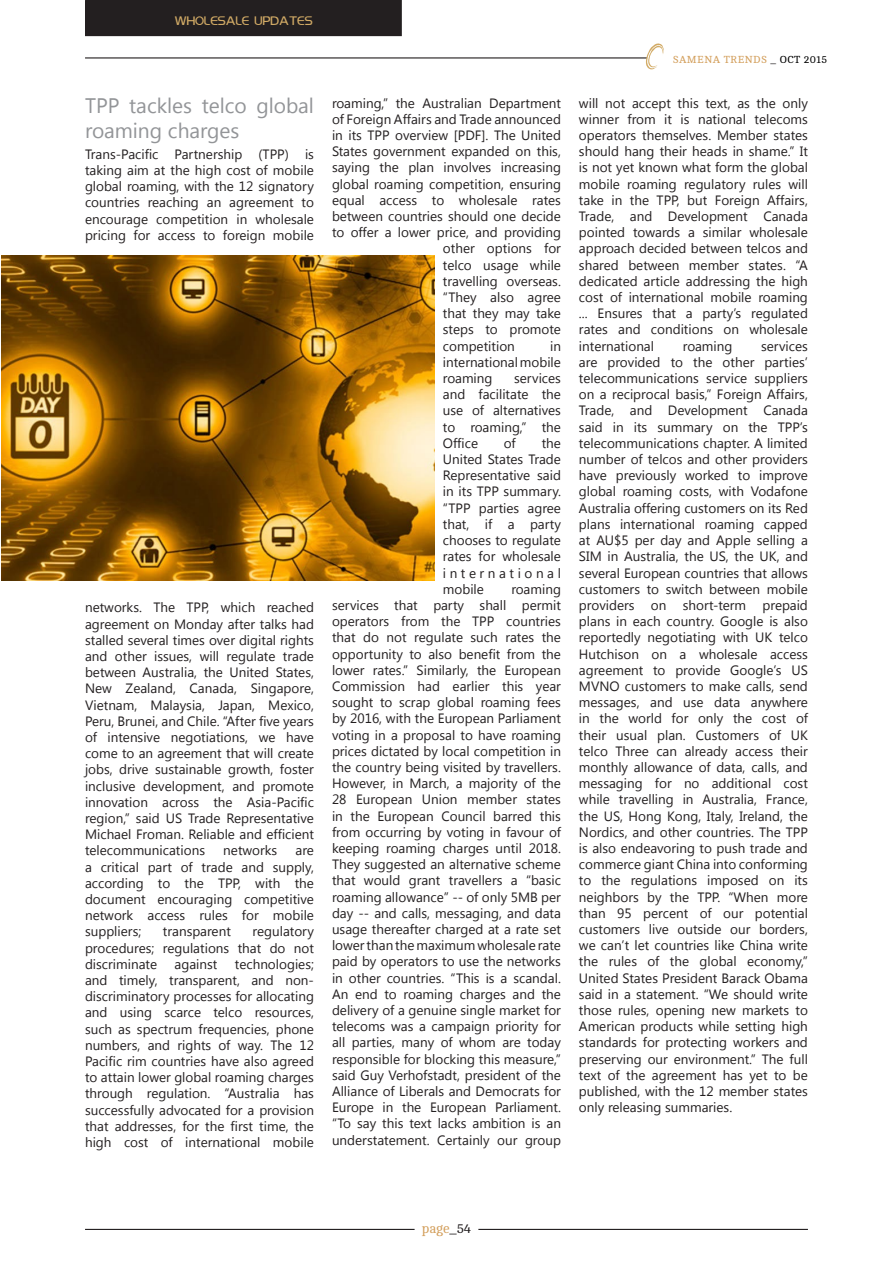
<style>
.page{position:relative;width:893px;height:1263px;background:#fff}
.page>*{position:absolute;margin:0;border:0;box-sizing:border-box;transform-origin:0 0}
.t1{font:21px/25.2px "Segoe UI";color:#939598}
.t2{font:13.5px/16.2px "Segoe UI";color:#231f20;text-align:justify}
.t3{font:13.5px "Cambo";letter-spacing:-.01em;color:#d39f5c}
.t4{font:12px "Koshgarian";color:#d2ab66}
.t5{font:10.5px "Cambo";letter-spacing:.04em;color:#d39f5c}
.s1{color:#231f20}
.s2{color:#000}
</style>
<div class="page">
<hr style="left:85px;top:57px;width:562px;height:2px;background:#231f20">
<svg style="left:645px;top:43px;width:19px;height:27px"></svg>
<div style="left:86px;top:1px;width:315px;height:34px;background:#231f20"></div>
<div style="left:85px;top:0;width:317px;height:36px;border:2px solid #231f20"></div>
<hr style="left:85px;top:1229px;width:330px;height:1px;background:#231f20">
<hr style="left:478px;top:1229px;width:330px;height:1px;background:#231f20">
<img style="left:1px;top:255px;width:433px;height:325px">
<p class="t4" style="left:174px;top:14px;width:140px">WHOLESALE UPDATES</p>
<h1 class="t1" style="left:85px;top:92px;width:230px">TPP tackles telco global roaming charges</h1>
<p class="t2" style="left:85px;top:145px;width:230px">Trans-Pacific Partnership (TPP) is taking aim at the high cost of mobile global roaming, with the 12 signatory countries reaching an agreement to encourage competition in wholesale pricing for access to foreign mobile</p>
<p class="t2" style="left:85px;top:599px;width:230px">networks. The TPP, which reached agreement on Monday after talks had stalled several times over digital rights and other issues, will regulate trade between Australia, the United States, New Zealand, Canada, Singapore, Vietnam, Malaysia, Japan, Mexico, Peru, Brunei, and Chile. “After five years of intensive negotiations, we have come to an agreement that will create jobs, drive sustainable growth, foster inclusive development, and promote innovation across the Asia-Pacific region,” said US Trade Representative Michael Froman. Reliable and efficient telecommunications</p>
<p class="t2" style="left:223px;top:842px;width:56px">networks</p>
<p class="t2" style="left:85px;top:842px;width:230px;text-indent:210px">are a critical part of trade and supply, according to the TPP, with the document encouraging competitive network access rules for mobile suppliers;</p>
<p class="t2" style="left:85px;top:923px;width:230px;text-indent:168px">regulatory procedures; regulations that do not discriminate</p>
<p class="t2" style="left:163px;top:923px;width:69px">transparent</p>
<p class="t2" style="left:85px;top:955px;width:230px;text-indent:150px">technologies; and timely, transparent, and non&shy;discriminatory processes for allocating and using scarce telco resources, such as spectrum frequencies, phone numbers, and rights of way. The 12<br>Pacific rim countries have also agreed to attain lower global roaming charges through regulation. “Australia has successfully advocated for a provision that addresses, for the first time, the high cost of international mobile</p>
<p class="t2" style="left:175px;top:955px;width:44px">against</p>
<p class="t2" style="left:332px;top:94px;width:230px">roaming,” the Australian Department</p>
<p class="t2" style="left:332px;top:110px;width:230px">of Foreign Affairs and Trade announced</p>
<p class="t2" style="left:332px;top:127px;width:230px">in its TPP overview [PDF]. The United</p>
<p class="t2" style="left:332px;top:143px;width:230px">States government expanded on this,</p>
<p class="t2" style="left:332px;top:159px;width:230px">saying the plan involves increasing</p>
<p class="t2" style="left:332px;top:175px;width:230px">global roaming competition, ensuring</p>
<p class="t2" style="left:332px;top:191px;width:230px">equal access to wholesale rates</p>
<p class="t2" style="left:332px;top:208px;width:230px">between countries should one decide</p>
<p class="t2" style="left:332px;top:224px;width:230px">to offer a lower price, and providing</p>
<p class="t2" style="left:443px;top:240px;width:120px">other options for</p>
<p class="t2" style="left:443px;top:256px;width:120px">telco usage while</p>
<p class="t2" style="left:443px;top:272px;width:120px">travelling overseas.</p>
<p class="t2" style="left:443px;top:289px;width:120px">“They also agree</p>
<p class="t2" style="left:443px;top:305px;width:120px">that they may take</p>
<p class="t2" style="left:443px;top:321px;width:120px">steps to promote</p>
<p class="t2" style="left:443px;top:337px;width:74px">competition</p>
<p class="t2" style="left:443px;top:337px;width:120px;text-indent:107px">in international mobile roaming</p>
<p class="t2" style="left:443px;top:370px;width:120px;text-indent:71px">services and facilitate the use of alternatives to roaming,” the Office</p>
<p class="t2" style="left:504px;top:434px;width:13px">of</p>
<p class="t2" style="left:443px;top:434px;width:120px;text-indent:99px">the United States Trade Representative said in its TPP summary. “TPP parties agree that, if a party chooses to regulate rates for wholesale international mobile</p>
<p class="t2" style="left:332px;top:580px;width:230px;text-indent:179px">roaming services that party shall permit operators from the TPP countries that do not regulate such rates the opportunity to also benefit from the lower rates.” Similarly, the European Commission had earlier this year sought to scrap global roaming fees by 2016, with the European Parliament voting in a proposal to have roaming prices dictated by local competition in the country being visited by travellers.<br>However, in March, a majority of the 28 European Union member states in the European Council barred this from occurring by voting in favour of keeping roaming charges until 2018.<br>They suggested an alternative scheme that would grant travellers a “basic roaming allowance” -- of only 5MB per day -- and calls, messaging, and data usage thereafter charged at a rate set lower than the maximum wholesale rate paid by operators to use the networks in other countries. “This is a scandal.<br>An end to roaming charges and the delivery of a genuine single market for telecoms was a campaign priority for all parties, many of whom are today responsible for blocking this measure,” said Guy Verhofstadt, president of the Alliance of Liberals and Democrats for Europe in the European Parliament. “To say this text lacks ambition is an understatement. Certainly our group</p>
<p class="t5" style="left:673px;top:53px;width:156px">SAMENA TRENDS <span class="s1">_</span> <span class="s2">OCT 2015</span></p>
<p class="t2" style="left:579px;top:94px;width:230px">will not accept this text, as the only winner from it is national telecoms operators themselves. Member states should hang their heads in shame.” It is not yet known what form the global mobile roaming regulatory rules will take in the TPP, but Foreign Affairs, Trade, and Development Canada pointed towards a similar wholesale approach decided between telcos and shared between member states. “A dedicated article addressing the high cost of international mobile roaming ... Ensures that a party’s regulated rates and conditions on wholesale international</p>
<p class="t2" style="left:579px;top:337px;width:230px;text-indent:182px">services are provided to the other parties’ telecommunications service suppliers on a reciprocal basis,” Foreign Affairs, Trade, and Development Canada said in its summary on the TPP’s telecommunications chapter. A limited number of telcos and other providers have previously worked to improve global roaming costs, with Vodafone Australia offering customers on its Red plans international roaming capped at AU$5 per day and Apple selling a SIM in Australia, the US, the UK, and several European countries that allows customers to switch between mobile providers on short-term prepaid plans in each country. Google is also reportedly negotiating with UK telco Hutchison on a wholesale access agreement to provide Google’s US MVNO customers to make calls, send messages, and use data anywhere in the world for only the cost of their usual plan. Customers of UK telco Three can already access their monthly allowance of data, calls, and messaging for no additional cost while travelling in Australia, France, the US, Hong Kong, Italy, Ireland, the Nordics, and other countries. The TPP is also endeavoring to push trade and commerce giant China into conforming to the regulations imposed on its neighbors by the TPP. “When more than 95 percent of our potential customers live outside our borders, we can’t let countries like China write the rules of the global economy,” United States President Barack Obama said in a statement. “We should write those rules, opening new markets to American products while setting high standards for protecting workers and preserving our environment.” The full text of the agreement has yet to be published, with the 12 member states only releasing summaries.</p>
<p class="t2" style="left:683px;top:337px;width:51px">roaming</p>
<p class="t3" style="left:422px;top:1221px;width:51px">page<span class="s1">_54</span></p>
</div>
